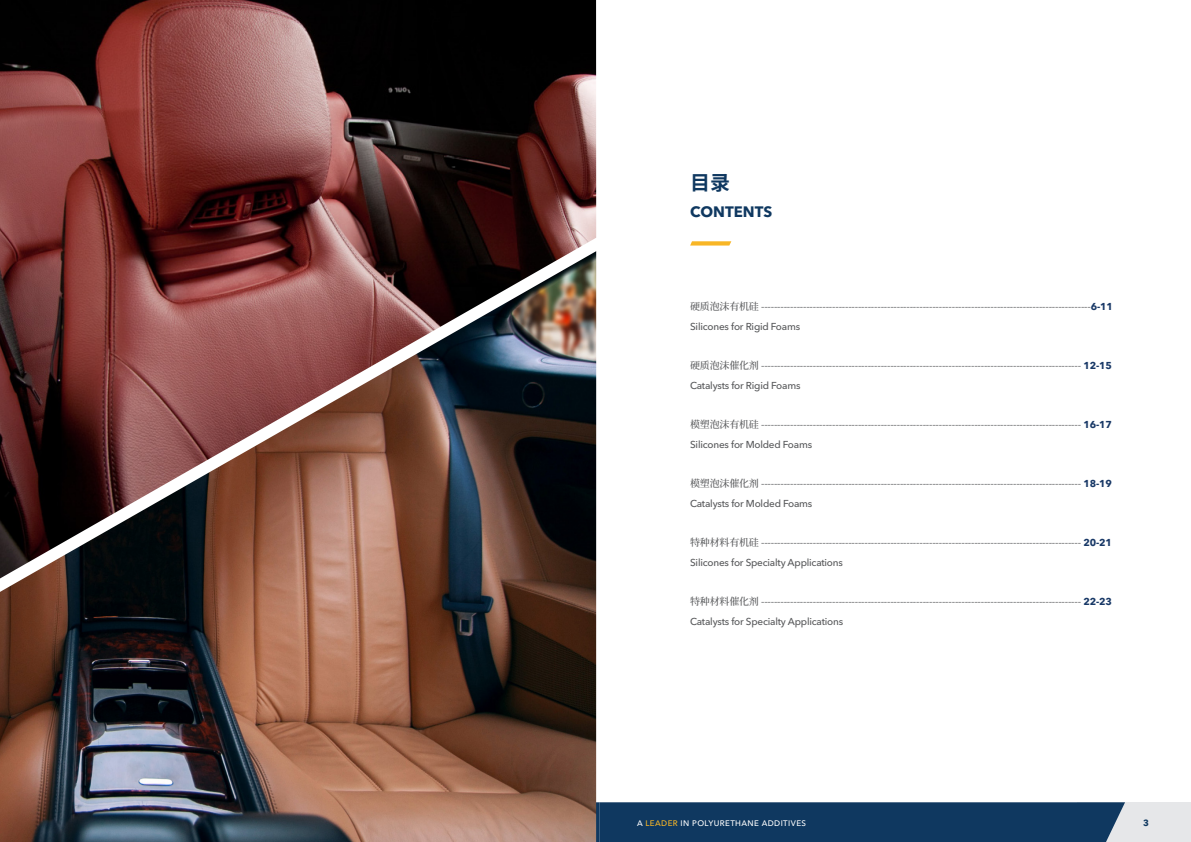
<style>
.page{position:relative;width:1191px;height:842px;background:#fff}
.page>*{position:absolute;margin:0;border:0;box-sizing:border-box;transform-origin:0 0}
.t1{font:700 20px "Source Han Sans CN";color:#0f3860}
.t2{font:700 15px "Avenir Next LT Pro";color:#0f3860}
.t3{font:500 10px "Source Han Serif CN";letter-spacing:-.02em;color:#57585a}
.t4{font:500 10px "Avenir Next LT Pro";letter-spacing:-.02em;color:#57585a}
.t5{font:700 9px "Avenir Next LT Pro";color:#0f3860}
.t6{font:500 8px "Avenir Next LT Pro";letter-spacing:.05em;color:#fff}
.s1{font-family:"Avenir Next LT Pro";font-weight:700;color:#183866}
.s2{color:#f8b626}
</style>
<div class="page">
<div style="left:1077px;top:802px;width:114px;height:40px;background:#e6e7e9"></div>
<div style="left:596px;top:802px;width:529px;height:40px;background:#0f3860"></div>
<svg style="left:690px;top:241px;width:41px;height:5px"></svg>
<img style="left:0;top:0;width:596px;height:251px">
<img style="left:0;top:251px;width:596px;height:591px">
<p class="t1" style="left:690px;top:172px;width:41px">目录</p>
<p class="t2" style="left:690px;top:203px;width:84px">CONTENTS</p>
<p class="t3" style="left:690px;top:301px;width:424px">硬质泡沫有机硅 ------------------------------------------------------------------------------------------------------<span class="s1">6-11</span></p>
<p class="t4" style="left:690px;top:320px;width:112px">Silicones for Rigid Foams</p>
<p class="t3" style="left:690px;top:360px;width:423px">硬质泡沫催化剂 --------------------------------------------------------------------------------------------------- <span class="s1">12-15</span></p>
<p class="t4" style="left:690px;top:379px;width:112px">Catalysts for Rigid Foams</p>
<p class="t3" style="left:690px;top:419px;width:423px">模塑泡沫有机硅 --------------------------------------------------------------------------------------------------- <span class="s1">16-17</span></p>
<p class="t4" style="left:690px;top:438px;width:124px">Silicones for Molded Foams</p>
<p class="t3" style="left:690px;top:478px;width:423px">模塑泡沫催化剂 --------------------------------------------------------------------------------------------------- <span class="s1">18-19</span></p>
<p class="t4" style="left:690px;top:497px;width:124px">Catalysts for Molded Foams</p>
<p class="t3" style="left:690px;top:537px;width:423px">特种材料有机硅 --------------------------------------------------------------------------------------------------- <span class="s1">20-21</span></p>
<p class="t4" style="left:690px;top:556px;width:154px">Silicones for Specialty Applications</p>
<p class="t3" style="left:690px;top:596px;width:423px">特种材料催化剂 --------------------------------------------------------------------------------------------------- <span class="s1">22-23</span></p>
<p class="t4" style="left:690px;top:615px;width:154px">Catalysts for Specialty Applications</p>
<p class="t6" style="left:637px;top:819px;width:170px">A <span class="s2">LEADER</span> IN POLYURETHANE ADDITIVES</p>
<p class="t5" style="left:1143px;top:817px;width:7px">3</p>
</div>
